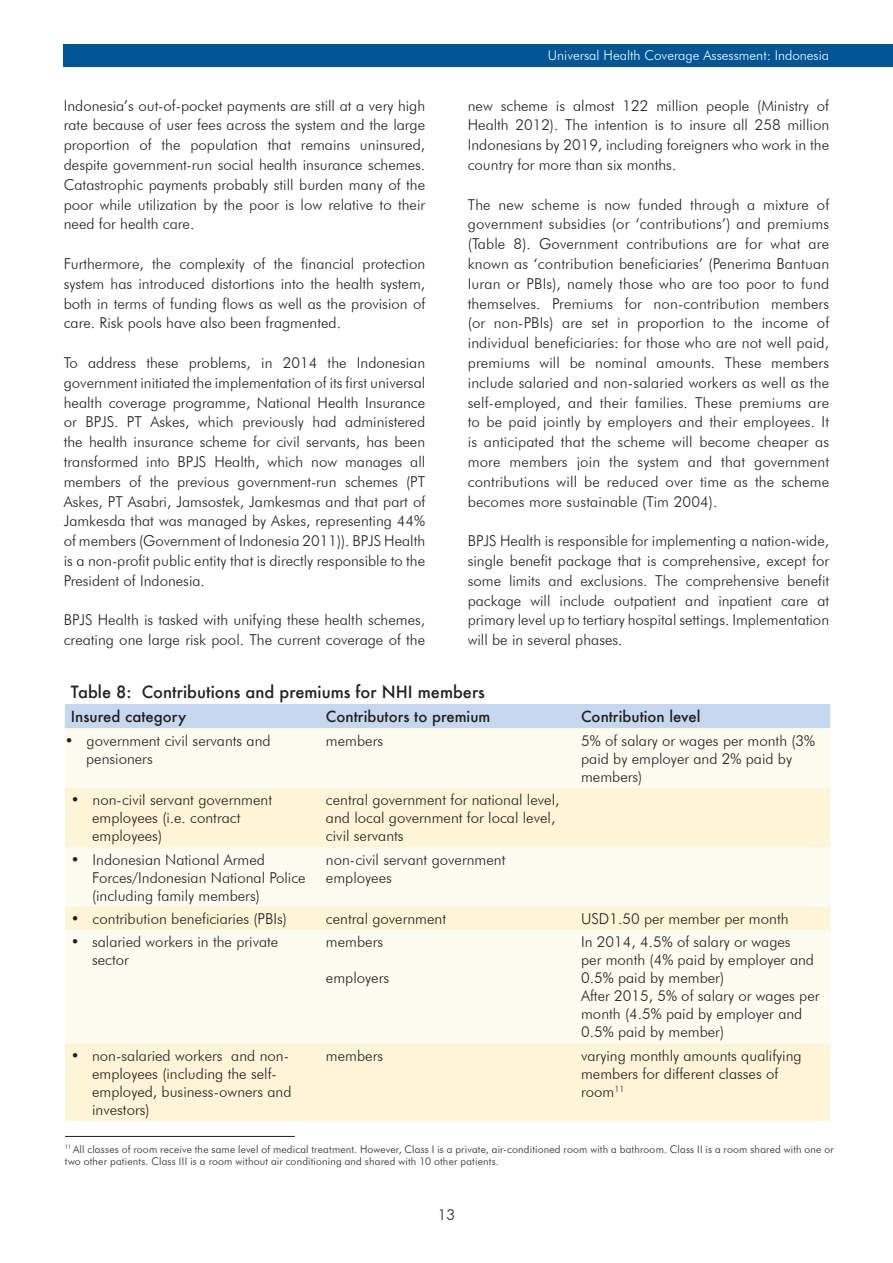
<style>
.page{position:relative;width:893px;height:1263px;background:#fff}
.page>*{position:absolute;margin:0;border:0;box-sizing:border-box;transform-origin:0 0}
.t1{font:500 16.5px "Futura";color:#231f20}
.t2{font:300 15px/19.8px "Futura BT";color:#231f20}
.t3{font:500 15px "Futura";color:#231f20}
.t4{font:300 13.5px "Futura BT";color:#fff}
.t5{font:300 10.5px/12.6px "Futura BT";letter-spacing:.02em;color:#231f20}
</style>
<div class="page">
<div style="left:64px;top:45px;width:829px;height:22px;background:#005594"></div>
<div style="left:65px;top:704px;width:765px;height:24px;background:#c6d8ef"></div>
<div style="left:65px;top:728px;width:765px;height:60px;background:#fefbf1"></div>
<svg style="left:65px;top:788px;width:765px;height:333px;fill:#fefbf1"></svg>
<hr style="left:65px;top:1136px;width:230px;height:1px;background:#231f20">
<p class="t4" style="left:548px;top:47px;width:283px">Universal Health Coverage Assessment: Indonesia</p>
<p class="t2" style="left:468px;top:95px;width:363px;text-align:justify">new scheme is almost 122 million people (Ministry of Health 2012). The intention is to insure all 258 million Indonesians by 2019, including foreigners who work in the country for more than six months.</p>
<p class="t2" style="left:468px;top:194px;width:363px;text-align:justify">The new scheme is now funded through a mixture of government subsidies (or ‘contributions’) and premiums (Table 8). Government contributions are for what are known as ‘contribution beneficiaries’ (Penerima Bantuan Iuran or PBIs), namely those who are too poor to fund themselves. Premiums for non-contribution members (or non-PBIs) are set in proportion to the income of individual beneficiaries: for those who are not well paid, premiums will be nominal amounts. These members include salaried and non-salaried workers as well as the self-employed, and their families. These premiums are to be paid jointly by employers and their employees. It is anticipated that the scheme will become cheaper as more members join the system and that government contributions will be reduced over time as the scheme becomes more sustainable (Tim 2004).</p>
<p class="t2" style="left:468px;top:531px;width:363px;text-align:justify">BPJS Health is responsible for implementing a nation-wide, single benefit package that is comprehensive, except for some limits and exclusions. The comprehensive benefit package will include outpatient and inpatient care at primary level up to tertiary hospital settings. Implementation will be in several phases.</p>
<p class="t1" style="left:71px;top:680px;width:416px">Table 8: Contributions and premiums for NHI members</p>
<p class="t3" style="left:71px;top:706px;width:117px">Insured category</p>
<p class="t3" style="left:326px;top:706px;width:166px">Contributors to premium</p>
<p class="t3" style="left:581px;top:706px;width:121px">Contribution level</p>
<p class="t2" style="left:86px;top:731px;width:186px;line-height:18px;text-indent:-21px">• government civil servants and pensioners</p>
<p class="t2" style="left:326px;top:730px;width:59px">members</p>
<p class="t2" style="left:581px;top:731px;width:236px;line-height:18px">5% of salary or wages per month (3% paid by employer and 2% paid by members)</p>
<p class="t2" style="left:92px;top:791px;width:181px;line-height:18px;text-indent:-21px">• non-civil servant government employees (i.e. contract employees)</p>
<p class="t2" style="left:326px;top:791px;width:235px;line-height:18px">central government for national level, and local government for local level, civil servants</p>
<p class="t2" style="left:92px;top:850px;width:215px;line-height:18px;text-indent:-21px">• Indonesian National Armed<br>Forces/Indonesian National Police (including family members)</p>
<p class="t2" style="left:326px;top:850px;width:181px;line-height:18px">non-civil servant government employees</p>
<p class="t2" style="left:71px;top:908px;width:218px">• contribution beneficiaries (PBIs)</p>
<p class="t2" style="left:326px;top:908px;width:122px">central government</p>
<p class="t2" style="left:581px;top:908px;width:209px">USD1.50 per member per month</p>
<p class="t2" style="left:92px;top:933px;width:188px;line-height:18px;text-indent:-21px">• salaried workers in the private sector</p>
<p class="t2" style="left:326px;top:932px;width:59px">members</p>
<p class="t2" style="left:326px;top:968px;width:65px">employers</p>
<p class="t2" style="left:64px;top:95px;width:363px;text-align:justify">Indonesia’s out-of-pocket payments are still at a very high rate because of user fees across the system and the large proportion of the population that remains uninsured, despite government-run social health insurance schemes.<br>Catastrophic payments probably still burden many of the poor while utilization by the poor is low relative to their need for health care.</p>
<p class="t2" style="left:64px;top:254px;width:363px;text-align:justify">Furthermore, the complexity of the financial protection system has introduced distortions into the health system, both in terms of funding flows as well as the provision of care. Risk pools have also been fragmented.</p>
<p class="t2" style="left:64px;top:353px;width:363px;text-align:justify">To address these problems, in 2014 the Indonesian government initiated the implementation of its first universal health coverage programme, National Health Insurance or BPJS. PT Askes, which previously had administered the health insurance scheme for civil servants, has been transformed into BPJS Health, which now manages all members of the previous government-run schemes (PT Askes, PT Asabri, Jamsostek, Jamkesmas and that part of Jamkesda that was managed by Askes, representing 44% of members (Government of Indonesia 2011)). BPJS Health is a non-profit public entity that is directly responsible to the President of Indonesia.</p>
<p class="t2" style="left:64px;top:610px;width:363px">BPJS Health is tasked with unifying these health schemes, creating one large risk pool. The current coverage of the</p>
<p class="t2" style="left:581px;top:933px;width:240px;line-height:18px">In 2014, 4.5% of salary or wages<br>per month (4% paid by employer and<br>0.5% paid by member)<br>After 2015, 5% of salary or wages per month (4.5% paid by employer and<br>0.5% paid by member)</p>
<p class="t2" style="left:92px;top:1046px;width:201px;line-height:18px;text-indent:-21px">• non-salaried workers and non&shy;employees (including the self&shy;employed, business-owners and investors)</p>
<p class="t2" style="left:326px;top:1045px;width:59px">members</p>
<p class="t2" style="left:581px;top:1046px;width:222px;line-height:18px">varying monthly amounts qualifying members for different classes of room<sup>11</sup></p>
<p class="t5" style="left:65px;top:1143px;width:770px"><sup>11</sup> All classes of room receive the same level of medical treatment. However, Class I is a private, air-conditioned room with a bathroom. Class II is a room shared with one or two other patients. Class III is a room without air conditioning and shared with 10 other patients.</p>
<p class="t2" style="left:438px;top:1204px;width:19px">13</p>
</div>
